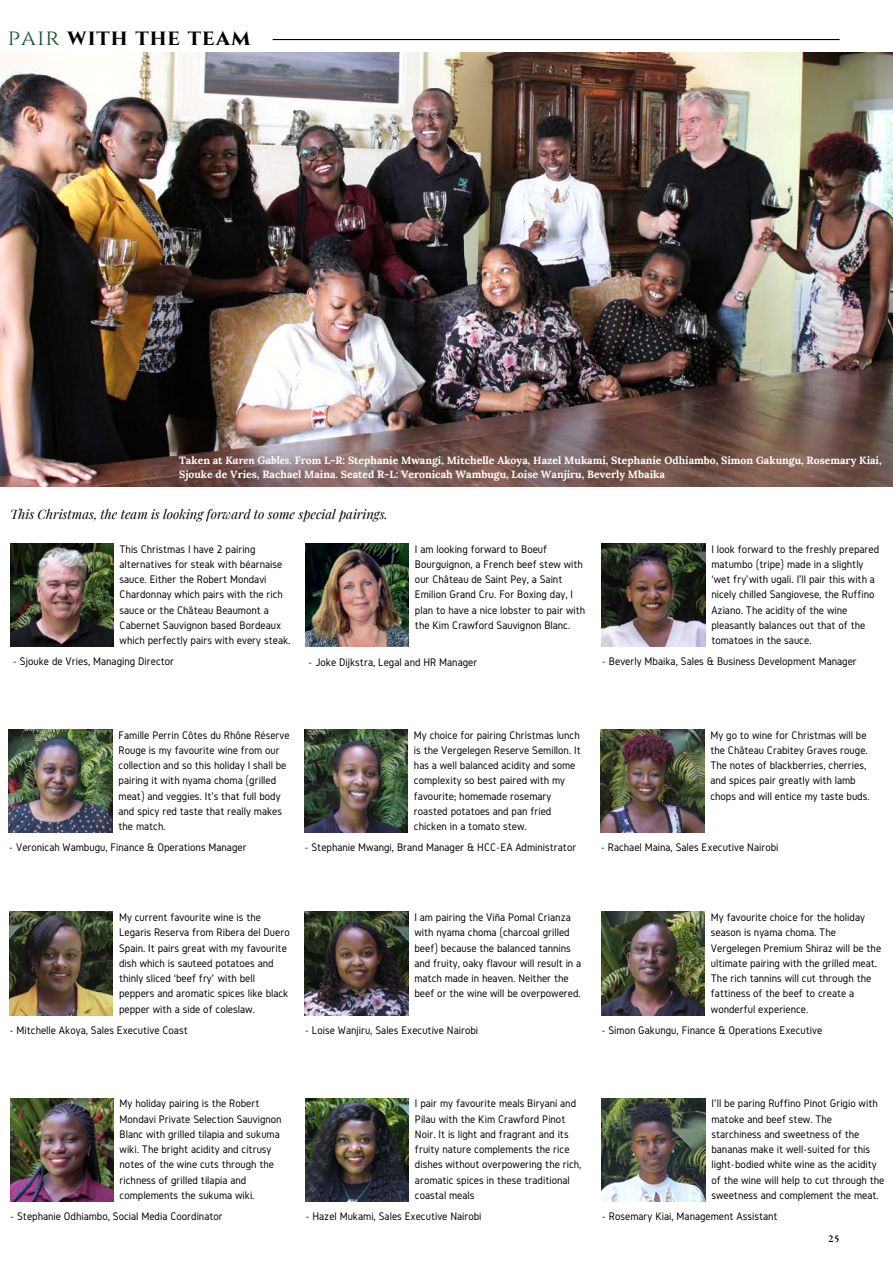
<style>
.page{position:relative;width:893px;height:1264px;background:#fff}
.page>*{position:absolute;margin:0;border:0;box-sizing:border-box;transform-origin:0 0}
.t1{font:700 22.35px "Cinzel";letter-spacing:.045em;color:#000}
.t2{font:italic 12.9px "Playfair Display";color:#000}
.t3{font:11.4px/15.3px "Gidole";color:#000}
.t4{font:700 10.5px/14px "Lora";color:#fefefd}
.t5{font:600 10.5px "EB Garamond";color:#000}
.s1{font-weight:400;color:#0e5126}
.s2{font-style:italic}
</style>
<div class="page">
<img style="left:0;top:53px;width:892px;height:433px">
<hr style="left:273px;top:39px;width:566px;height:1px;background:#000">
<img style="left:10px;top:1098px;width:103px;height:103px">
<img style="left:305px;top:1098px;width:103px;height:103px">
<img style="left:601px;top:1098px;width:104px;height:103px">
<img style="left:9px;top:911px;width:104px;height:104px">
<img style="left:305px;top:911px;width:103px;height:104px">
<img style="left:601px;top:911px;width:103px;height:104px">
<img style="left:9px;top:729px;width:103px;height:103px">
<img style="left:304px;top:729px;width:103px;height:103px">
<img style="left:600px;top:729px;width:104px;height:103px">
<img style="left:10px;top:543px;width:103px;height:103px">
<img style="left:305px;top:543px;width:103px;height:103px">
<img style="left:601px;top:543px;width:104px;height:103px">
<p class="t1" style="left:8px;top:23px;width:244px"><span class="s1">pair</span> WITH THE TEAM</p>
<p class="t4" style="left:179px;top:453px;width:704px">Taken at <span class="s2">Karen Gables</span>. From L-R: Stephanie Mwangi, Mitchelle Akoya, Hazel Mukami, Stephanie Odhiambo, Simon Gakungu, Rosemary Kiai,<br>Sjouke de Vries, Rachael Maina. Seated R-L: Veronicah Wambugu, Loise Wanjiru, Beverly Mbaika</p>
<p class="t2" style="left:10px;top:505px;width:379px">This Christmas, the team is looking forward to some special pairings.</p>
<p class="t3" style="left:120px;top:541px;width:172px">This Christmas I have 2 pairing alternatives for steak with béarnaise sauce. Either the Robert Mondavi Chardonnay which pairs with the rich sauce or the Château Beaumont a Cabernet Sauvignon based Bordeaux which perfectly pairs with every steak.</p>
<p class="t3" style="left:13px;top:653px;width:163px">- Sjouke de Vries, Managing Director</p>
<p class="t3" style="left:415px;top:541px;width:172px">I am looking forward to Boeuf Bourguignon, a French beef stew with our Château de Saint Pey, a Saint Emilion Grand Cru. For Boxing day, I plan to have a nice lobster to pair with the Kim Crawford Sauvignon Blanc.</p>
<p class="t3" style="left:308px;top:654px;width:171px">- Joke Dijkstra, Legal and HR Manager</p>
<p class="t3" style="left:711px;top:541px;width:169px">I look forward to the freshly prepared matumbo (tripe) made in a slightly ‘wet fry’with ugali. I'll pair this with a nicely chilled Sangiovese, the Ruffino Aziano. The acidity of the wine pleasantly balances out that of the tomatoes in the sauce.</p>
<p class="t3" style="left:601px;top:653px;width:256px">- Beverly Mbaika, Sales &amp; Business Development Manager</p>
<p class="t3" style="left:118px;top:727px;width:173px">Famille Perrin Côtes du Rhône Réserve Rouge is my favourite wine from our collection and so this holiday I shall be pairing it with nyama choma (grilled meat) and veggies. It's that full body and spicy red taste that really makes the match.</p>
<p class="t3" style="left:9px;top:839px;width:239px">- Veronicah Wambugu, Finance &amp; Operations Manager</p>
<p class="t3" style="left:414px;top:727px;width:168px">My choice for pairing Christmas lunch is the Vergelegen Reserve Semillon. It has a well balanced acidity and some complexity so best paired with my favourite; homemade rosemary roasted potatoes and pan fried chicken in a tomato stew.</p>
<p class="t3" style="left:304px;top:839px;width:273px">- Stephanie Mwangi, Brand Manager &amp; HCC-EA Administrator</p>
<p class="t3" style="left:710px;top:727px;width:161px">My go to wine for Christmas will be the Château Crabitey Graves rouge.<br>The notes of blackberries, cherries, and spices pair greatly with lamb chops and will entice my taste buds.</p>
<p class="t3" style="left:600px;top:839px;width:179px">- Rachael Maina, Sales Executive Nairobi</p>
<p class="t3" style="left:119px;top:909px;width:172px">My current favourite wine is the Legaris Reserva from Ribera del Duero Spain. It pairs great with my favourite dish which is sauteed potatoes and thinly sliced ‘beef fry’ with bell peppers and aromatic spices like black pepper with a side of coleslaw.</p>
<p class="t3" style="left:9px;top:1021px;width:180px">- Mitchelle Akoya, Sales Executive Coast</p>
<p class="t3" style="left:414px;top:909px;width:168px">I am pairing the Viña Pomal Crianza with nyama choma (charcoal grilled beef) because the balanced tannins and fruity, oaky flavour will result in a match made in heaven. Neither the beef or the wine will be overpowered.</p>
<p class="t3" style="left:305px;top:1021px;width:175px">- Loise Wanjiru, Sales Executive Nairobi</p>
<p class="t3" style="left:710px;top:909px;width:172px">My favourite choice for the holiday season is nyama choma. The Vergelegen Premium Shiraz will be the ultimate pairing with the grilled meat.<br>The rich tannins will cut through the fattiness of the beef to create a wonderful experience.</p>
<p class="t3" style="left:601px;top:1021px;width:222px">- Simon Gakungu, Finance &amp; Operations Executive</p>
<p class="t3" style="left:120px;top:1095px;width:163px">My holiday pairing is the Robert Mondavi Private Selection Sauvignon Blanc with grilled tilapia and sukuma wiki. The bright acidity and citrusy notes of the wine cuts through the richness of grilled tilapia and complements the sukuma wiki.</p>
<p class="t3" style="left:10px;top:1208px;width:214px">- Stephanie Odhiambo, Social Media Coordinator</p>
<p class="t3" style="left:415px;top:1095px;width:168px">I pair my favourite meals Biryani and Pilau with the Kim Crawford Pinot Noir. It is light and fragrant and its fruity nature complements the rice dishes without overpowering the rich, aromatic spices in these traditional coastal meals</p>
<p class="t3" style="left:305px;top:1208px;width:178px">- Hazel Mukami, Sales Executive Nairobi</p>
<p class="t3" style="left:711px;top:1095px;width:174px">I’ll be paring Ruffino Pinot Grigio with matoke and beef stew. The starchiness and sweetness of the bananas make it well-suited for this light-bodied white wine as the acidity of the wine will help to cut through the sweetness and complement the meat.</p>
<p class="t3" style="left:601px;top:1208px;width:177px">- Rosemary Kiai, Management Assistant</p>
<p class="t5" style="left:828px;top:1231px;width:13px">25</p>
</div>
